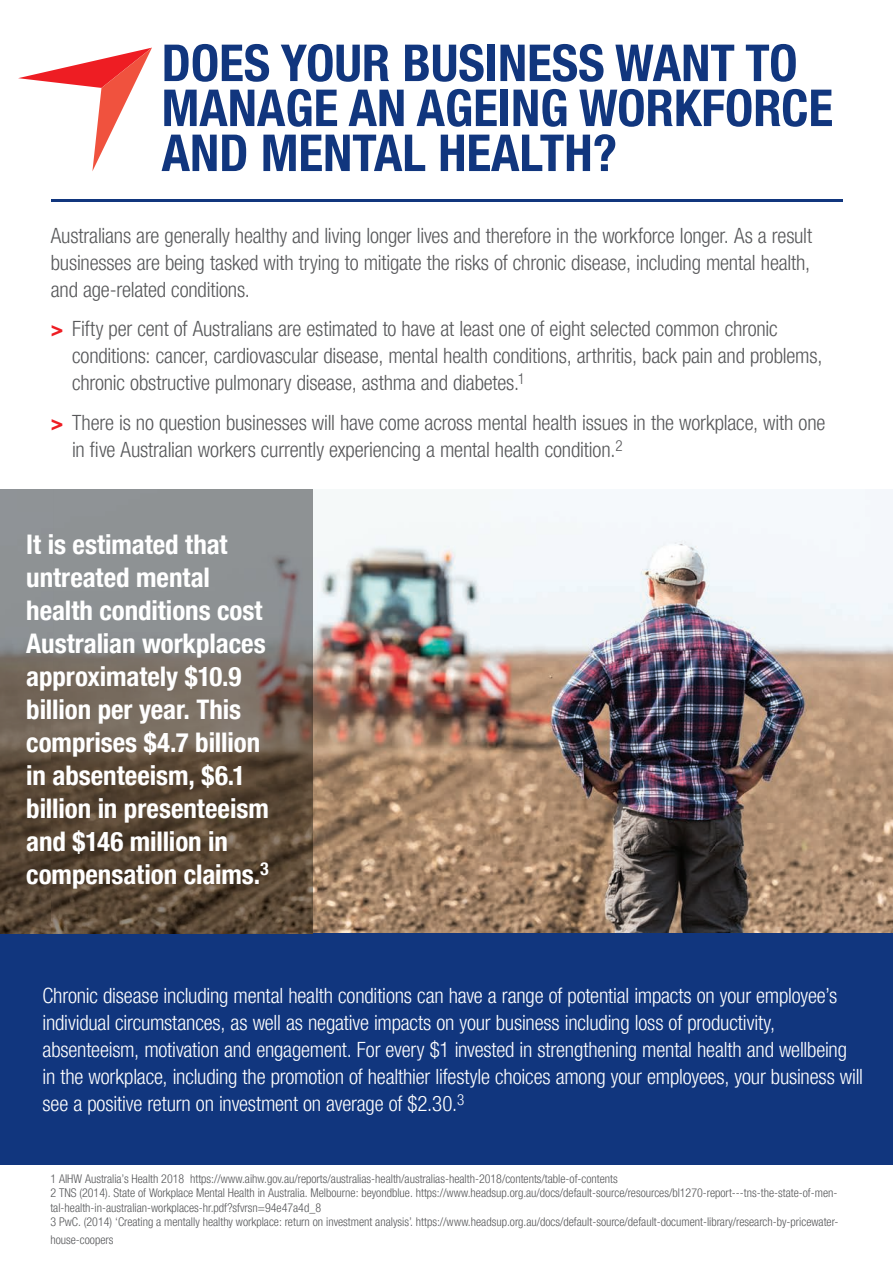
<style>
.page{position:relative;width:893px;height:1263px;background:#fff}
.page>*{position:absolute;margin:0;border:0;box-sizing:border-box;transform-origin:0 0}
.t1{font:700 condensed 51px/45px "Helvetica Neue LTW1 G";color:#11367e}
.t2{font:700 condensed 27px/33px "Helvetica Neue LTW1 G";letter-spacing:-.005em;color:#fff}
.t3{font:300 condensed 21px/27px "Helvetica Neue LTW1 G";letter-spacing:-.01em;color:#57585a}
.t4{font:300 condensed 21px/27px "Helvetica Neue LTW1 G";letter-spacing:-.01em;color:#fff}
.t5{font:300 condensed 12px/14.4px "Helvetica Neue LTW1 G";color:#57585a}
.s1{font-weight:700;color:#ee1d23}
</style>
<div class="page">
<svg style="left:18px;top:48px;width:134px;height:123px"></svg>
<hr style="left:51px;top:199px;width:791px;height:3px;background:#11367e">
<img style="left:313px;top:489px;width:580px;height:445px">
<div style="left:0;top:934px;width:893px;height:231px;background:#11367e"></div>
<img style="left:0;top:489px;width:313px;height:445px">
<h1 class="t1" style="left:162px;top:41px;width:673px">DOES YOUR BUSINESS WANT TO<br>MANAGE AN AGEING WORKFORCE<br>AND MENTAL HEALTH?</h1>
<p class="t3" style="left:51px;top:222px;width:763px;text-align:justify">Australians are generally healthy and living longer lives and therefore in the workforce longer. As a result businesses are being tasked with trying to mitigate the risks of chronic disease, including mental health, and age-related conditions.</p>
<p class="t3" style="left:72px;top:316px;width:752px;text-indent:-21px"><span class="s1">&gt;</span> Fifty per cent of Australians are estimated to have at least one of eight selected common chronic conditions: cancer, cardiovascular disease, mental health conditions, arthritis, back pain and problems, chronic obstructive pulmonary disease, asthma and diabetes.<sup>1</sup></p>
<p class="t3" style="left:72px;top:409px;width:755px;text-indent:-21px"><span class="s1">&gt;</span> There is no question businesses will have come across mental health issues in the workplace, with one in five Australian workers currently experiencing a mental health condition.<sup>2</sup></p>
<p class="t2" style="left:26px;top:528px;width:244px">It is estimated that untreated mental health conditions cost<br>Australian workplaces approximately $10.9 billion per year. This comprises $4.7 billion in absenteeism, $6.1 billion in presenteeism and $146 million in compensation claims.<sup>3</sup></p>
<p class="t4" style="left:43px;top:982px;width:822px">Chronic disease including mental health conditions can have a range of potential impacts on your employee’s individual circumstances, as well as negative impacts on your business including loss of productivity, absenteeism, motivation and engagement. For every $1 invested in strengthening mental health and wellbeing in the workplace, including the promotion of healthier lifestyle choices among your employees, your business will see a positive return on investment on average of $2.30.<sup>3</sup></p>
<p class="t5" style="left:50px;top:1171px;width:790px">1 AIHW Australia’s Health 2018 https://www.aihw.gov.au/reports/australias-health/australias-health-2018/contents/table-of-contents<br>2 TNS (2014). State of Workplace Mental Health in Australia. Melbourne: beyondblue. https://www.headsup.org.au/docs/default-source/resources/bl1270-report---tns-the-state-of-men&shy;tal-health-in-australian-workplaces-hr.pdf?sfvrsn=94e47a4d_8<br>3 PwC. (2014) ‘Creating a mentally healthy workplace: return on investment analysis’. https://www.headsup.org.au/docs/default-source/default-document-library/research-by-pricewater-</p>
<p class="t5" style="left:50px;top:1233px;width:65px">house-coopers</p>
</div>
